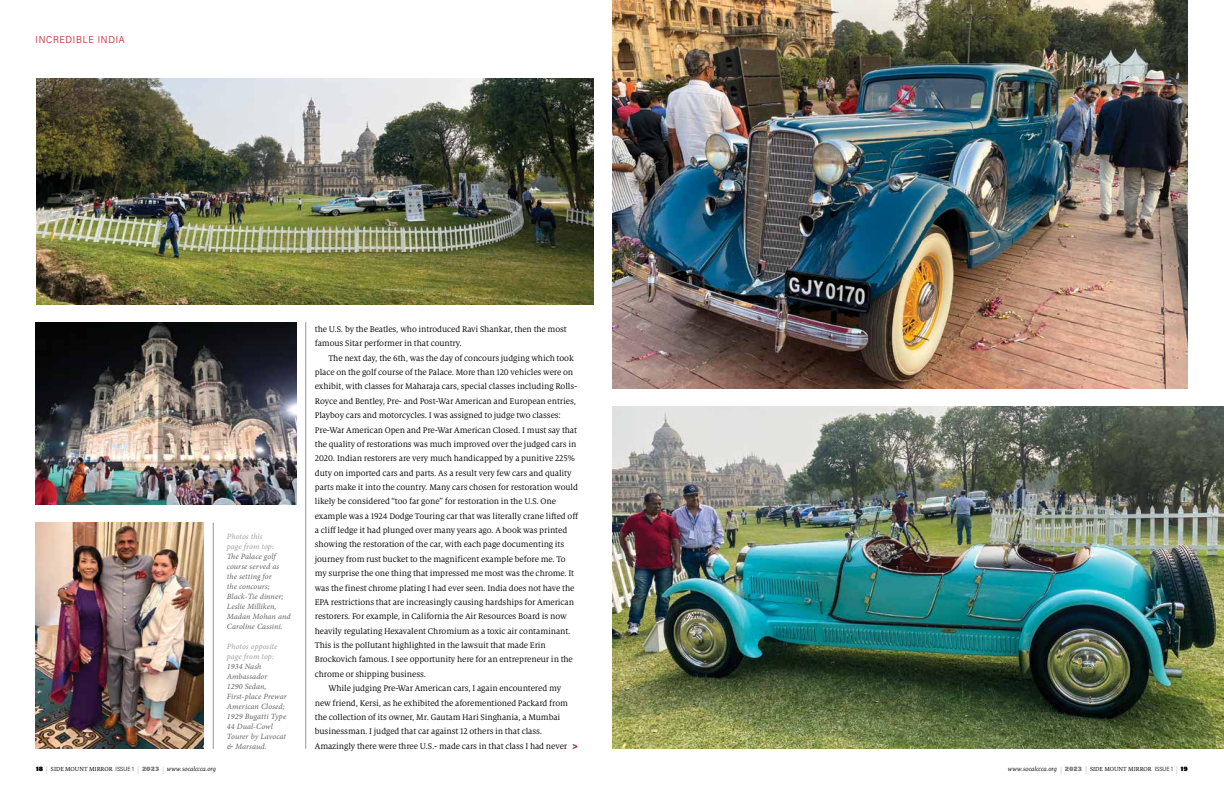
<style>
.page{position:relative;width:1224px;height:792px;background:#fff}
.page>*{position:absolute;margin:0;border:0;box-sizing:border-box;transform-origin:0 0}
.t1{font:300 10px "Acumin Pro Semi Cond";letter-spacing:.075em;color:#bf1b21}
.t2{font:9px/14.4px "Milo Serif OT";letter-spacing:-.01em;color:#000}
.t3{font:8px/10px "Minion Pro It Capt";letter-spacing:.005em;color:#636466}
.t4{font:8px/10px "Minion Pro It Capt";color:#9d9fa2}
.t5{font:italic 6.5px "Milo Serif OT";color:#000}
.s1{font-family:"Acumin Pro";font-weight:900;font-style:normal}
.s2{font-style:normal;font-size:8px;color:#a7a9ac}
.s3{font-style:normal}
.s4{font-family:"Acumin Pro Semi Cond";font-weight:300;font-style:normal;font-size:6px}
.s5{font-family:"Acumin Pro";font-weight:900;font-style:normal;color:#808285}
</style>
<div class="page">
<img style="left:36px;top:78px;width:558px;height:226px">
<img style="left:612px;top:0;width:576px;height:388px">
<img style="left:612px;top:406px;width:612px;height:343px">
<img style="left:35px;top:523px;width:169px;height:226px">
<img style="left:35px;top:322px;width:262px;height:183px">
<svg style="left:573px;top:744px;width:4px;height:5px"></svg>
<hr style="left:213px;top:523px;width:1px;height:226px;background:#939598">
<hr style="left:306px;top:322px;width:1px;height:427px;background:#939598">
<p class="t1" style="left:36px;top:33px;width:91px">INCREDIBLE INDIA</p>
<p class="t4" style="left:227px;top:531px;width:49px">Photos this page from top:</p>
<p class="t3" style="left:227px;top:551px;width:65px">The Palace golf course served as the setting for<br>the concours;<br>Black-Tie dinner;<br>Leslie Milliken,<br>Madan Mohan and<br>Caroline Cassini.</p>
<p class="t4" style="left:227px;top:641px;width:52px">Photos opposite page from top:</p>
<p class="t3" style="left:227px;top:661px;width:61px">1934 Nash<br>Ambassador<br>1290 Sedan,<br>First-place Prewar<br>American Closed;<br>1929 Bugatti Type<br>44 Dual-Cowl<br>Tourer by Lavocat &amp; Marsaud.</p>
<p class="t2" style="left:315px;top:322px;width:253px">the U.S. by the Beatles, who introduced Ravi Shankar, then the most famous Sitar performer in that country.</p>
<p class="t2" style="left:328px;top:351px;width:247px">The next day, the 6th, was the day of concours judging which took</p>
<p class="t2" style="left:315px;top:365px;width:260px">place on the golf course of the Palace. More than 120 vehicles were on</p>
<p class="t2" style="left:315px;top:380px;width:264px">exhibit, with classes for Maharaja cars, special classes including Rolls-</p>
<p class="t2" style="left:315px;top:394px;width:263px">Royce and Bentley, Pre- and Post-War American and European entries,</p>
<p class="t2" style="left:315px;top:408px;width:248px">Playboy cars and motorcycles. I was assigned to judge two classes:</p>
<p class="t2" style="left:315px;top:423px;width:264px">Pre-War American Open and Pre-War American Closed. I must say that</p>
<p class="t2" style="left:315px;top:437px;width:263px">the quality of restorations was much improved over the judged cars in</p>
<p class="t2" style="left:315px;top:451px;width:262px">2020. Indian restorers are very much handicapped by a punitive 225%</p>
<p class="t2" style="left:315px;top:466px;width:258px">duty on imported cars and parts. As a result very few cars and quality</p>
<p class="t2" style="left:315px;top:480px;width:265px">parts make it into the country. Many cars chosen for restoration would</p>
<p class="t2" style="left:315px;top:495px;width:243px">likely be considered “too far gone” for restoration in the U.S. One</p>
<p class="t2" style="left:315px;top:509px;width:265px">example was a 1924 Dodge Touring car that was literally crane lifted off</p>
<p class="t2" style="left:315px;top:523px;width:254px">a cliff ledge it had plunged over many years ago. A book was printed</p>
<p class="t2" style="left:315px;top:538px;width:251px">showing the restoration of the car, with each page documenting its</p>
<p class="t2" style="left:315px;top:552px;width:252px">journey from rust bucket to the magnificent example before me. To</p>
<p class="t2" style="left:315px;top:566px;width:261px">my surprise the one thing that impressed me most was the chrome. It</p>
<p class="t2" style="left:315px;top:581px;width:261px">was the finest chrome plating I had ever seen. India does not have the</p>
<p class="t2" style="left:315px;top:595px;width:261px">EPA restrictions that are increasingly causing hardships for American</p>
<p class="t2" style="left:315px;top:610px;width:253px">restorers. For example, in California the Air Resources Board is now</p>
<p class="t2" style="left:315px;top:624px;width:257px">heavily regulating Hexavalent Chromium as a toxic air contaminant.</p>
<p class="t2" style="left:315px;top:638px;width:233px">This is the pollutant highlighted in the lawsuit that made Erin</p>
<p class="t2" style="left:315px;top:653px;width:260px">Brockovich famous. I see opportunity here for an entrepreneur in the</p>
<p class="t2" style="left:315px;top:667px;width:113px">chrome or shipping business.</p>
<p class="t2" style="left:328px;top:681px;width:234px">While judging Pre-War American cars, I again encountered my</p>
<p class="t2" style="left:315px;top:696px;width:255px">new friend, Kersi, as he exhibited the aforementioned Packard from</p>
<p class="t2" style="left:315px;top:710px;width:247px">the collection of its owner, Mr. Gautam Hari Singhania, a Mumbai</p>
<p class="t2" style="left:315px;top:724px;width:229px">businessman. I judged that car against 12 others in that class.</p>
<p class="t2" style="left:315px;top:739px;width:254px">Amazingly there were three U.S.- made cars in that class I had never</p>
<p class="t5" style="left:36px;top:765px;width:181px"><span class="s1">18</span> <span class="s2">|</span> <span class="s3">SIDE MOUNT MIRROR</span> <span class="s4">ISSUE 1</span> <span class="s2">|</span> <span class="s5">2023</span> <span class="s2">|</span> www.socalccca.org</p>
<p class="t5" style="left:1008px;top:765px;width:182px">www.socalccca.org <span class="s2">|</span> <span class="s5">2023</span> <span class="s2">|</span> <span class="s3">SIDE MOUNT MIRROR</span> <span class="s4">ISSUE 1</span> <span class="s2">|</span> <span class="s1">19</span></p>
</div>
